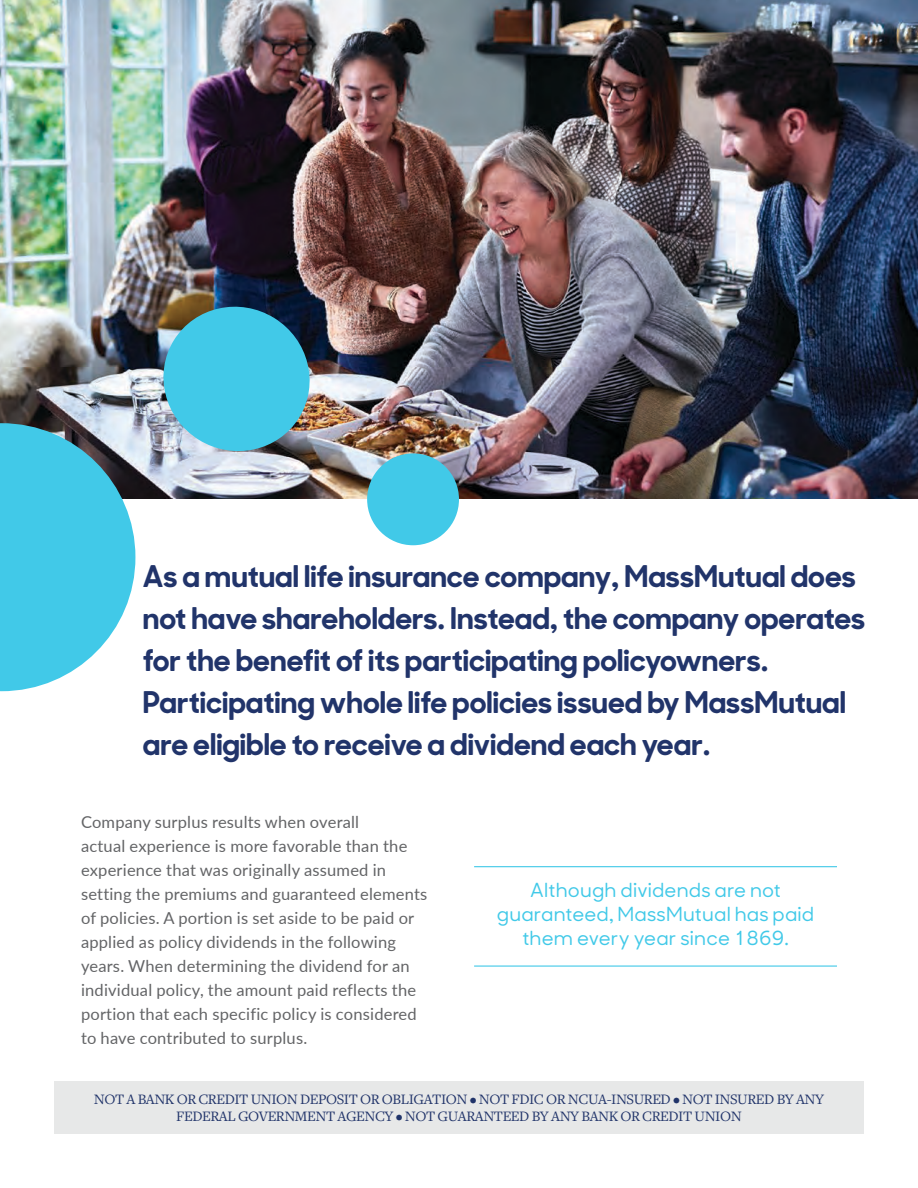
<style>
.page{position:relative;width:918px;height:1188px;background:#fff}
.page>*{position:absolute;margin:0;border:0;box-sizing:border-box;transform-origin:0 0}
.t1{font:700 30px/42px "MM Sharp Sans";color:#21346a}
.t2{font:500 19.5px/24px "MM Sharp Sans";letter-spacing:.01em;color:#41c9e8;text-align:center}
.t3{font:16.5px/24px "Lato";letter-spacing:.015em;color:#636466}
.t4{font:15px/16.5px "Freight Text Pro";letter-spacing:-.03em;color:#21346a;text-align:center}
</style>
<div class="page">
<img style="left:0;top:0;width:918px;height:499px">
<svg style="left:0;top:423px;width:135px;height:268px;background:#56c5df"></svg>
<div style="left:367px;top:453px;width:92px;height:92px;background:#41c9e8;border-radius:50%"></div>
<img style="left:153px;top:297px;width:167px;height:164px">
<div style="left:54px;top:1081px;width:810px;height:52px;background:#e7e8e8"></div>
<hr style="left:474px;top:866px;width:363px;height:1px;background:#41c9e8">
<hr style="left:474px;top:966px;width:363px;height:1px;background:#41c9e8">
<p class="t1" style="left:143px;top:552px;width:724px">As a mutual life insurance company, MassMutual does not have shareholders. Instead, the company operates for the benefit of its participating policyowners.<br>Participating whole life policies issued by MassMutual are eligible to receive a dividend each year.</p>
<p class="t3" style="left:81px;top:809px;width:348px">Company surplus results when overall<br>actual experience is more favorable than the experience that was originally assumed in setting the premiums and guaranteed elements of policies. A portion is set aside to be paid or applied as policy dividends in the following years. When determining the dividend for an individual policy, the amount paid reflects the portion that each specific policy is considered to have contributed to surplus.</p>
<p class="t2" style="left:497px;top:877px;width:319px">Although dividends are not guaranteed, MassMutual has paid them every year since 1869.</p>
<p class="t4" style="left:94px;top:1091px;width:732px">NOT A BANK OR CREDIT UNION DEPOSIT OR OBLIGATION • NOT FDIC OR NCUA-INSURED • NOT INSURED BY ANY<br>FEDERAL GOVERNMENT AGENCY • NOT GUARANTEED BY ANY BANK OR CREDIT UNION</p>
</div>
